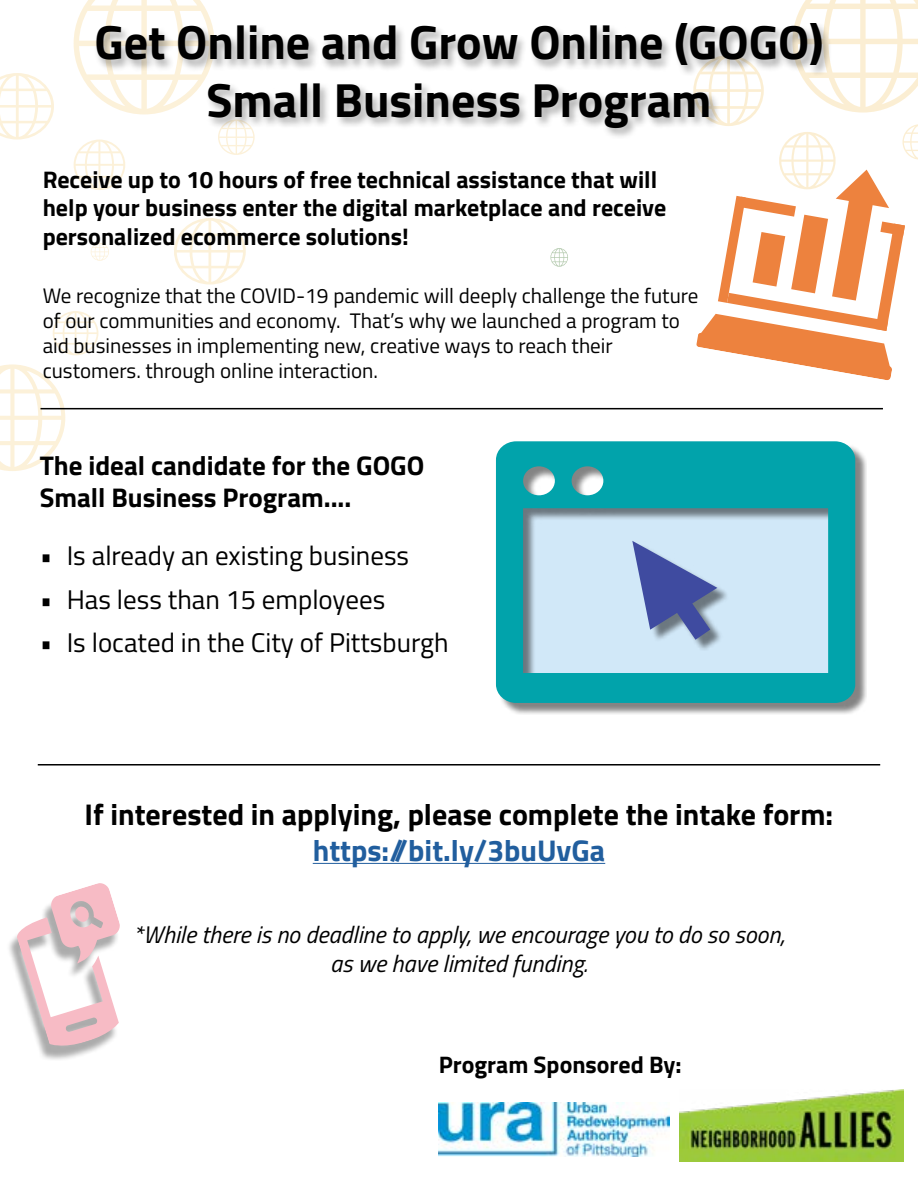
<style>
.page{position:relative;width:918px;height:1188px;background:#fff}
.page>*{position:absolute;margin:0;border:0;box-sizing:border-box;transform-origin:0 0}
.t1{font:700 48px/57.6px "Titillium Web";color:#000;text-align:center}
.t2{font:700 30px "Titillium Web";color:#000}
.t3{font:700 30px "Titillium Web";color:#215e9e}
.t4{font:27px "Titillium Web";color:#000}
.t5{font:700 27px/32.4px "Titillium Web";color:#000}
.t6{font:700 24px/28.8px "Titillium Web";color:#000}
.t7{font:italic 24px/28.8px "Titillium Web";color:#000;text-align:center}
.t8{font:700 23.85px "Titillium Web";color:#000}
.t9{font:21px/25.2px "Titillium Web";color:#000}
</style>
<div class="page">
<div style="left:7px;top:888px;width:112px;height:173px;background:#000;opacity:.33"></div>
<svg style="left:14px;top:883px;width:106px;height:169px"></svg>
<svg style="left:0;top:73px;width:54px;height:67px"></svg>
<svg style="left:174px;top:218px;width:72px;height:67px"></svg>
<svg style="left:74px;top:0;width:180px;height:190px"></svg>
<svg style="left:91px;top:243px;width:18px;height:18px"></svg>
<svg style="left:53px;top:311px;width:45px;height:44px"></svg>
<svg style="left:0;top:364px;width:65px;height:107px"></svg>
<div style="left:498px;top:444px;width:369px;height:271px;background:#000;opacity:.49"></div>
<svg style="left:496px;top:441px;width:359px;height:262px;background:#69bccb"></svg>
<div style="left:94px;top:23px;width:738px;height:117px;background:#000;opacity:.31"></div>
<img style="left:680px;top:1089px;width:224px;height:73px">
<img style="left:439px;top:1102px;width:230px;height:55px">
<hr style="left:313px;top:863px;width:292px;height:1px;background:#215e9e">
<hr style="left:38px;top:764px;width:842px;height:2px;background:#000">
<hr style="left:40px;top:408px;width:843px;height:1px;background:#000">
<svg style="left:550px;top:248px;width:18px;height:19px"></svg>
<svg style="left:693px;top:0;width:225px;height:380px"></svg>
<h1 class="t1" style="left:94px;top:11px;width:731px">Get Online and Grow Online (GOGO)<br>Small Business Program</h1>
<p class="t6" style="left:43px;top:164px;width:625px">Receive up to 10 hours of free technical assistance that will help your business enter the digital marketplace and receive personalized ecommerce solutions!</p>
<p class="t9" style="left:43px;top:282px;width:657px">We recognize that the COVID-19 pandemic will deeply challenge the future of our communities and economy. That’s why we launched a program to aid businesses in implementing new, creative ways to reach their customers. through online interaction.</p>
<p class="t5" style="left:40px;top:448px;width:386px">The ideal candidate for the GOGO<br>Small Business Program....</p>
<p class="t4" style="left:40px;top:536px;width:371px">• Is already an existing business</p>
<p class="t4" style="left:40px;top:579px;width:347px">• Has less than 15 employees</p>
<p class="t4" style="left:40px;top:623px;width:410px">• Is located in the City of Pittsburgh</p>
<h2 class="t2" style="left:85px;top:791px;width:750px">If interested in applying, please complete the intake form:</h2>
<h2 class="t3" style="left:313px;top:827px;width:294px">https://bit.ly/3buUvGa</h2>
<p class="t7" style="left:133px;top:919px;width:653px">*While there is no deadline to apply, we encourage you to do so soon, as we have limited funding.</p>
<p class="t8" style="left:439px;top:1046px;width:244px">Program Sponsored By:</p>
</div>
